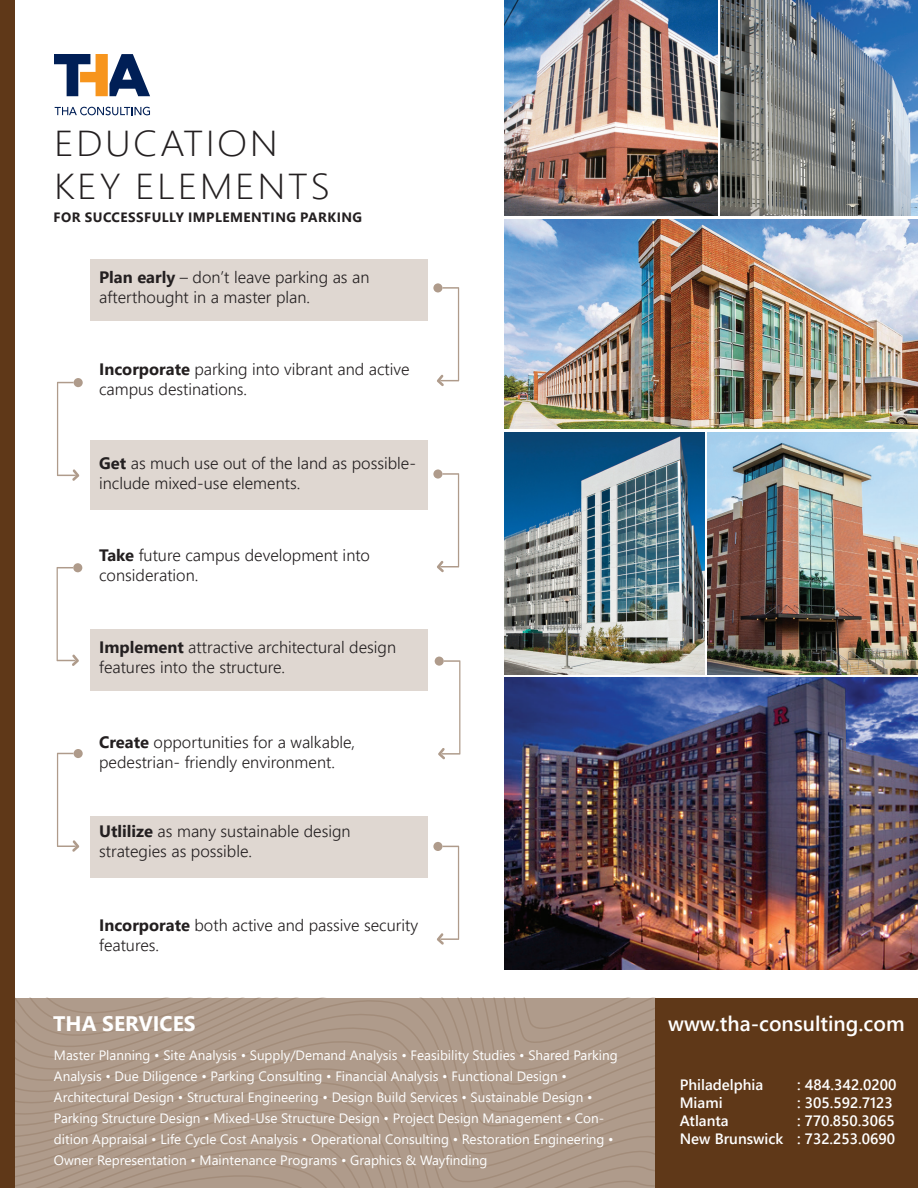
<style>
.page{position:relative;width:918px;height:1188px;background:#fff}
.page>*{position:absolute;margin:0;border:0;box-sizing:border-box;transform-origin:0 0}
.t1{font:300 36px/43.2px "Segoe UI";letter-spacing:.06em;color:#231f20;scale:1.1 1}
.t2{font:600 21px "Segoe UI";color:#fff}
.t3{font:700 21px "Segoe UI";color:#fff}
.t4{font:300 16.5px/19.8px "Segoe UI";color:#231f20}
.t5{font:600 15px/18px "Segoe UI";color:#fff}
.t6{font:13.5px/21px "Segoe UI";color:#fff}
.t7{font:700 13.5px "Segoe UI";letter-spacing:.035em;color:#231f20}
.s1{font-weight:700}
</style>
<div class="page">
<svg style="left:54px;top:54px;width:96px;height:42px"></svg>
<svg style="left:55px;top:107px;width:95px;height:8px"></svg>
<svg style="left:14px;top:998px;width:904px;height:190px;background:#ad9888"></svg>
<div style="left:656px;top:999px;width:262px;height:189px;background:#5f3818"></div>
<img style="left:505px;top:0;width:213px;height:215px">
<img style="left:720px;top:0;width:198px;height:216px">
<img style="left:505px;top:219px;width:413px;height:210px">
<img style="left:707px;top:432px;width:211px;height:242px">
<img style="left:505px;top:432px;width:199px;height:242px">
<img style="left:505px;top:677px;width:413px;height:293px">
<div style="left:90px;top:259px;width:337px;height:62px;background:#dfd7d1"></div>
<div style="left:90px;top:441px;width:337px;height:69px;background:#dfd7d1"></div>
<div style="left:90px;top:630px;width:337px;height:61px;background:#dfd7d1"></div>
<div style="left:90px;top:816px;width:337px;height:62px;background:#dfd7d1"></div>
<svg style="left:433px;top:469px;width:26px;height:103px"></svg>
<svg style="left:433px;top:283px;width:26px;height:103px"></svg>
<svg style="left:435px;top:657px;width:25px;height:102px"></svg>
<svg style="left:433px;top:842px;width:26px;height:103px"></svg>
<svg style="left:57px;top:749px;width:26px;height:103px"></svg>
<svg style="left:57px;top:563px;width:25px;height:103px"></svg>
<svg style="left:57px;top:378px;width:26px;height:103px"></svg>
<div style="left:0;top:0;width:14px;height:1188px;background:#5f3818"></div>
<h1 class="t1" style="left:54px;top:118px;width:253px">EDUCATION<br>KEY ELEMENTS</h1>
<p class="t7" style="left:54px;top:205px;width:310px">FOR SUCCESSFULLY IMPLEMENTING PARKING</p>
<p class="t4" style="left:99px;top:266px;width:272px"><span class="s1">Plan early</span> – don’t leave parking as an afterthought in a master plan.</p>
<p class="t4" style="left:99px;top:358px;width:312px"><span class="s1">Incorporate</span> parking into vibrant and active campus destinations.</p>
<p class="t4" style="left:99px;top:452px;width:318px"><span class="s1">Get</span> as much use out of the land as possible&shy;include mixed-use elements.</p>
<p class="t4" style="left:99px;top:543px;width:272px"><span class="s1">Take</span> future campus development into consideration.</p>
<p class="t4" style="left:99px;top:636px;width:299px"><span class="s1">Implement</span> attractive architectural design features into the structure.</p>
<p class="t4" style="left:99px;top:731px;width:258px"><span class="s1">Create</span> opportunities for a walkable, pedestrian- friendly environment.</p>
<p class="t4" style="left:99px;top:820px;width:253px"><span class="s1">Utlilize</span> as many sustainable design strategies as possible.</p>
<p class="t4" style="left:99px;top:914px;width:320px"><span class="s1">Incorporate</span> both active and passive security features.</p>
<h2 class="t3" style="left:53px;top:1003px;width:144px">THA SERVICES</h2>
<h2 class="t2" style="left:668px;top:1004px;width:238px">www.tha-consulting.com</h2>
<p class="t6" style="left:54px;top:1043px;width:565px">Master Planning • Site Analysis • Supply/Demand Analysis • Feasibility Studies • Shared Parking Analysis • Due Diligence • Parking Consulting • Financial Analysis • Functional Design • Architectural Design • Structural Engineering • Design Build Services • Sustainable Design • Parking Structure Design • Mixed-Use Structure Design • Project Design Management • Con&shy;dition Appraisal • Life Cycle Cost Analysis • Operational Consulting • Restoration Engineering • Owner Representation • Maintenance Programs • Graphics &amp; Wayfinding</p>
<p class="t5" style="left:680px;top:1075px;width:105px">Philadelphia<br>Miami<br>Atlanta<br>New Brunswick</p>
<p class="t5" style="left:797px;top:1075px;width:101px">: 484.342.0200 : 305.592.7123 : 770.850.3065 : 732.253.0690</p>
</div>
